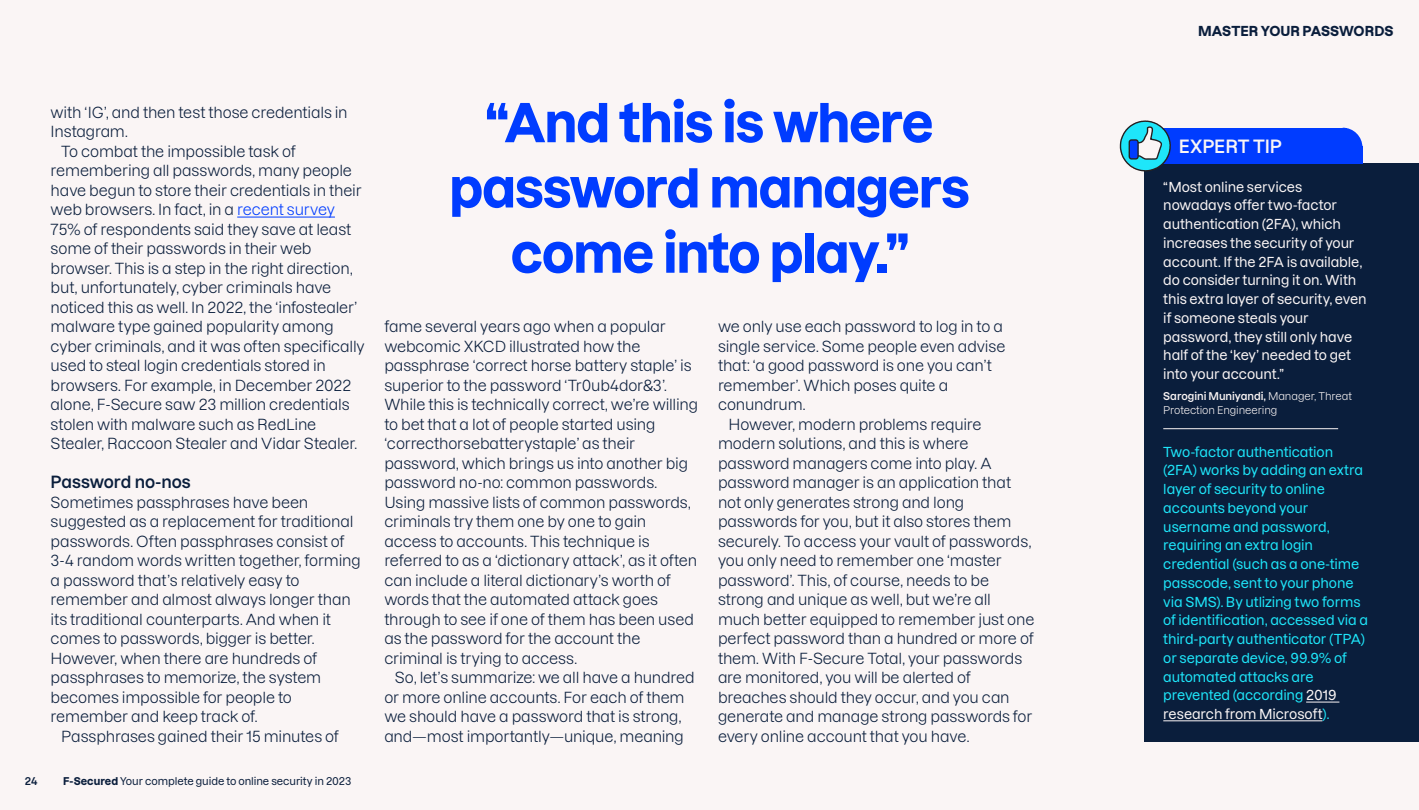
<style>
.page{position:relative;width:1419px;height:810px;background:#fff}
.page>*{position:absolute;margin:0;border:0;box-sizing:border-box;transform-origin:0 0}
.t1{font:700 52.5px/65.2px "Dazzed";letter-spacing:-.025em;color:#003cff;text-align:center}
.t2{font:600 18px "Dazzed";letter-spacing:-.01em;color:#faf5f5}
.t3{font:600 16.5px "Dazzed";letter-spacing:-.005em;color:#0a1e3c}
.t4{font:15px/19.5px "Dazzed";letter-spacing:-.01em;color:#0a1e3c}
.t5{font:500 13.5px/18.8px "Dazzed";letter-spacing:-.01em;color:#1ee6fa}
.t6{font:500 13.5px/18.8px "Dazzed";letter-spacing:-.01em;color:#faf5f5}
.t7{font:700 13.5px "Dazzed";color:#0a1e3c}
.t8{font:10.5px/14.2px "Dazzed";letter-spacing:-.01em;color:#faf5f5}
.t9{font:500 10.5px "Dazzed";letter-spacing:-.01em;color:#0a1e3c}
.t10{font:600 10.5px "Dazzed";color:#0a1e3c}
.s1{color:#003cff}
.s2{font-weight:700}
.s3{font-weight:600}
.s4{color:#faf5f5}
</style>
<div class="page">
<div style="left:0;top:0;width:1418px;height:810px;background:#faf5f5"></div>
<hr style="left:237px;top:217px;width:98px;height:1px;background:#003cff">
<div style="left:1144px;top:164px;width:274px;height:578px;background:#0a1e3c"></div>
<hr style="left:1305px;top:702px;width:34px;height:1px;background:#faf5f5">
<hr style="left:1162px;top:720px;width:160px;height:1px;background:#faf5f5">
<div style="left:1145px;top:147px;width:217px;height:17px;background:#003cff"></div>
<svg style="left:1346px;top:128px;width:16px;height:19px"></svg>
<div style="left:1145px;top:128px;width:201px;height:19px;background:#003cff"></div>
<svg style="left:1119px;top:120px;width:52px;height:52px"></svg>
<hr style="left:1162px;top:428px;width:175px;height:1px;background:#faf5f5">
<p class="t4" style="left:51px;top:101px;width:298px">with ‘IG’, and then test those credentials in</p>
<p class="t4" style="left:51px;top:120px;width:79px">Instagram.</p>
<p class="t4" style="left:61px;top:140px;width:236px">To combat the impossible task of</p>
<p class="t4" style="left:51px;top:159px;width:303px">remembering all passwords, many people</p>
<p class="t4" style="left:51px;top:179px;width:312px">have begun to store their credentials in their</p>
<p class="t4" style="left:51px;top:198px;width:286px">web browsers. In fact, in a <span class="s1">recent survey</span></p>
<p class="t4" style="left:51px;top:218px;width:302px">75% of respondents said they save at least</p>
<p class="t4" style="left:51px;top:237px;width:262px">some of their passwords in their web</p>
<p class="t4" style="left:51px;top:257px;width:303px">browser. This is a step in the right direction,</p>
<p class="t4" style="left:51px;top:276px;width:282px">but, unfortunately, cyber criminals have</p>
<p class="t4" style="left:51px;top:296px;width:308px">noticed this as well. In 2022, the ‘infostealer’</p>
<p class="t4" style="left:51px;top:315px;width:285px">malware type gained popularity among</p>
<p class="t4" style="left:51px;top:335px;width:315px">cyber criminals, and it was often specifically</p>
<p class="t4" style="left:51px;top:354px;width:277px">used to steal login credentials stored in</p>
<p class="t4" style="left:51px;top:374px;width:302px">browsers. For example, in December 2022</p>
<p class="t4" style="left:51px;top:393px;width:300px">alone, F-Secure saw 23 million credentials</p>
<p class="t4" style="left:51px;top:413px;width:267px">stolen with malware such as RedLine</p>
<p class="t4" style="left:51px;top:432px;width:308px">Stealer, Raccoon Stealer and Vidar Stealer.</p>
<p class="t3" style="left:51px;top:469px;width:142px">Password no-nos</p>
<p class="t4" style="left:51px;top:491px;width:311px">Sometimes passphrases have been suggested as a replacement for traditional passwords. Often passphrases consist of 3-4 random words written together, forming a password that’s relatively easy to remember and almost always longer than its traditional counterparts. And when it comes to passwords, bigger is better.<br>However, when there are hundreds of passphrases to memorize, the system becomes impossible for people to remember and keep track of.</p>
<p class="t4" style="left:61px;top:725px;width:279px">Passphrases gained their 15 minutes of</p>
<p class="t10" style="left:25px;top:772px;width:14px">24</p>
<p class="t9" style="left:63px;top:772px;width:290px"><span class="s2">F-Secured</span> Your complete guide to online security in 2023</p>
<h1 class="t1" style="left:449px;top:85px;width:522px">“And this is where password managers come into play.”</h1>
<p class="t4" style="left:718px;top:315px;width:286px">we only use each password to log in to a</p>
<p class="t4" style="left:718px;top:335px;width:289px">single service. Some people even advise</p>
<p class="t4" style="left:718px;top:354px;width:275px">that: ‘a good password is one you can’t</p>
<p class="t4" style="left:718px;top:374px;width:232px">remember’. Which poses quite a</p>
<p class="t4" style="left:718px;top:393px;width:89px">conundrum.</p>
<p class="t4" style="left:728px;top:413px;width:254px">However, modern problems require</p>
<p class="t4" style="left:718px;top:432px;width:252px">modern solutions, and this is where</p>
<p class="t4" style="left:718px;top:452px;width:275px">password managers come into play. A</p>
<p class="t4" style="left:718px;top:471px;width:295px">password manager is an application that</p>
<p class="t4" style="left:718px;top:491px;width:248px">not only generates strong and long</p>
<p class="t4" style="left:718px;top:510px;width:295px">passwords for you, but it also stores them</p>
<p class="t4" style="left:718px;top:530px;width:315px">securely. To access your vault of passwords,</p>
<p class="t4" style="left:718px;top:549px;width:285px">you only need to remember one ‘master</p>
<p class="t4" style="left:718px;top:569px;width:272px">password’. This, of course, needs to be</p>
<p class="t4" style="left:718px;top:588px;width:274px">strong and unique as well, but we’re all</p>
<p class="t4" style="left:718px;top:608px;width:318px">much better equipped to remember just one</p>
<p class="t4" style="left:718px;top:627px;width:317px">perfect password than a hundred or more of</p>
<p class="t4" style="left:718px;top:647px;width:306px">them. With F-Secure Total, your passwords</p>
<p class="t4" style="left:718px;top:666px;width:254px">are monitored, you will be alerted of</p>
<p class="t4" style="left:718px;top:686px;width:293px">breaches should they occur, and you can</p>
<p class="t4" style="left:718px;top:705px;width:316px">generate and manage strong passwords for</p>
<p class="t4" style="left:718px;top:725px;width:253px">every online account that you have.</p>
<p class="t4" style="left:384px;top:315px;width:315px">fame several years ago when a popular webcomic XKCD illustrated how the passphrase ‘correct horse battery staple’ is superior to the password ‘Tr0ub4dor&amp;3’.<br>While this is technically correct, we’re willing to bet that a lot of people started using ‘correcthorsebatterystaple’ as their password, which brings us into another big password no-no: common passwords.<br>Using massive lists of common passwords, criminals try them one by one to gain access to accounts. This technique is referred to as a ‘dictionary attack’, as it often can include a literal dictionary’s worth of words that the automated attack goes through to see if one of them has been used as the password for the account the criminal is trying to access.</p>
<p class="t4" style="left:384px;top:666px;width:312px;text-indent:11px">So, let’s summarize: we all have a hundred or more online accounts. For each of them we should have a password that is strong, and—most importantly—unique, meaning</p>
<p class="t7" style="left:1197px;top:21px;width:197px">MASTER YOUR PASSWORDS</p>
<p class="t2" style="left:1178px;top:132px;width:105px">EXPERT TIP</p>
<p class="t6" style="left:1162px;top:176px;width:205px">“Most online services nowadays offer two-factor authentication (2FA), which increases the security of your account. If the 2FA is available, do consider turning it on. With this extra layer of security, even if someone steals your password, they still only have half of the ‘key’ needed to get into your account.”</p>
<p class="t8" style="left:1162px;top:388px;width:190px"><span class="s3">Sarogini Muniyandi,</span> Manager, Threat<br>Protection Engineering</p>
<p class="t5" style="left:1162px;top:441px;width:206px">Two-factor authentication (2FA) works by adding an extra layer of security to online accounts beyond your username and password, requiring an extra login credential (such as a one-time passcode, sent to your phone via SMS). By utlizing two forms of identification, accessed via a third-party authenticator (TPA) or separate device, 99.9% of automated attacks are prevented (according <span class="s4">2019 research from Microsoft</span>).</p>
</div>
